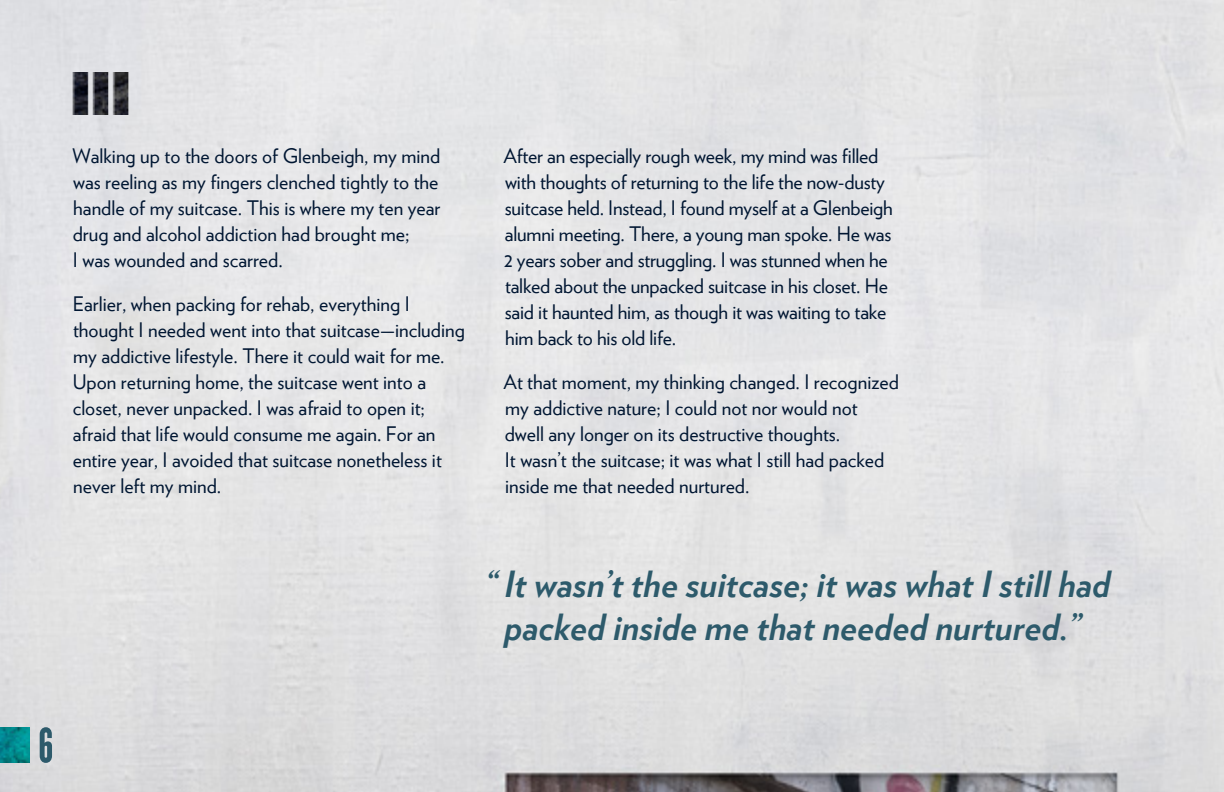
<style>
.page{position:relative;width:1224px;height:792px;background:#fff}
.page>*{position:absolute;margin:0;border:0;box-sizing:border-box;transform-origin:0 0}
.t1{font:52px "Knockout HTF67 Full Bantamwt";color:#2d5a6b}
.t2{font:italic 700 36px/43.2px "Verlag";color:#2d5a6b;text-align:center}
.t3{font:20px/26px "Verlag";color:#001632}
</style>
<div class="page">
<img style="left:0;top:0;width:1224px;height:792px">
<img style="left:1206px;top:370px;width:18px;height:31px">
<div style="left:1206px;top:148px;width:18px;height:222px;background:#e8e8e9"></div>
<img style="left:55px;top:72px;width:90px;height:43px">
<img style="left:0;top:727px;width:30px;height:36px">
<p class="t3" style="left:73px;top:142px;width:369px">Walking up to the doors of Glenbeigh, my mind was reeling as my fingers clenched tightly to the handle of my suitcase. This is where my ten year drug and alcohol addiction had brought me;<br>I was wounded and scarred.</p>
<p class="t3" style="left:73px;top:290px;width:394px">Earlier, when packing for rehab, everything I thought I needed went into that suitcase—including my addictive lifestyle. There it could wait for me.<br>Upon returning home, the suitcase went into a closet, never unpacked. I was afraid to open it; afraid that life would consume me again. For an entire year, I avoided that suitcase nonetheless it never left my mind.</p>
<p class="t3" style="left:503px;top:142px;width:391px">After an especially rough week, my mind was filled with thoughts of returning to the life the now-dusty suitcase held. Instead, I found myself at a Glenbeigh alumni meeting. There, a young man spoke. He was 2 years sober and struggling. I was stunned when he talked about the unpacked suitcase in his closet. He said it haunted him, as though it was waiting to take him back to his old life.</p>
<p class="t3" style="left:503px;top:368px;width:397px">At that moment, my thinking changed. I recognized my addictive nature; I could not nor would not dwell any longer on its destructive thoughts.<br>It wasn’t the suitcase; it was what I still had packed inside me that needed nurtured.</p>
<p class="t2" style="left:485px;top:560px;width:627px">“ It wasn’t the suitcase; it was what I still had packed inside me that needed nurtured.”</p>
<p class="t1" style="left:38px;top:719px;width:16px">6</p>
</div>
